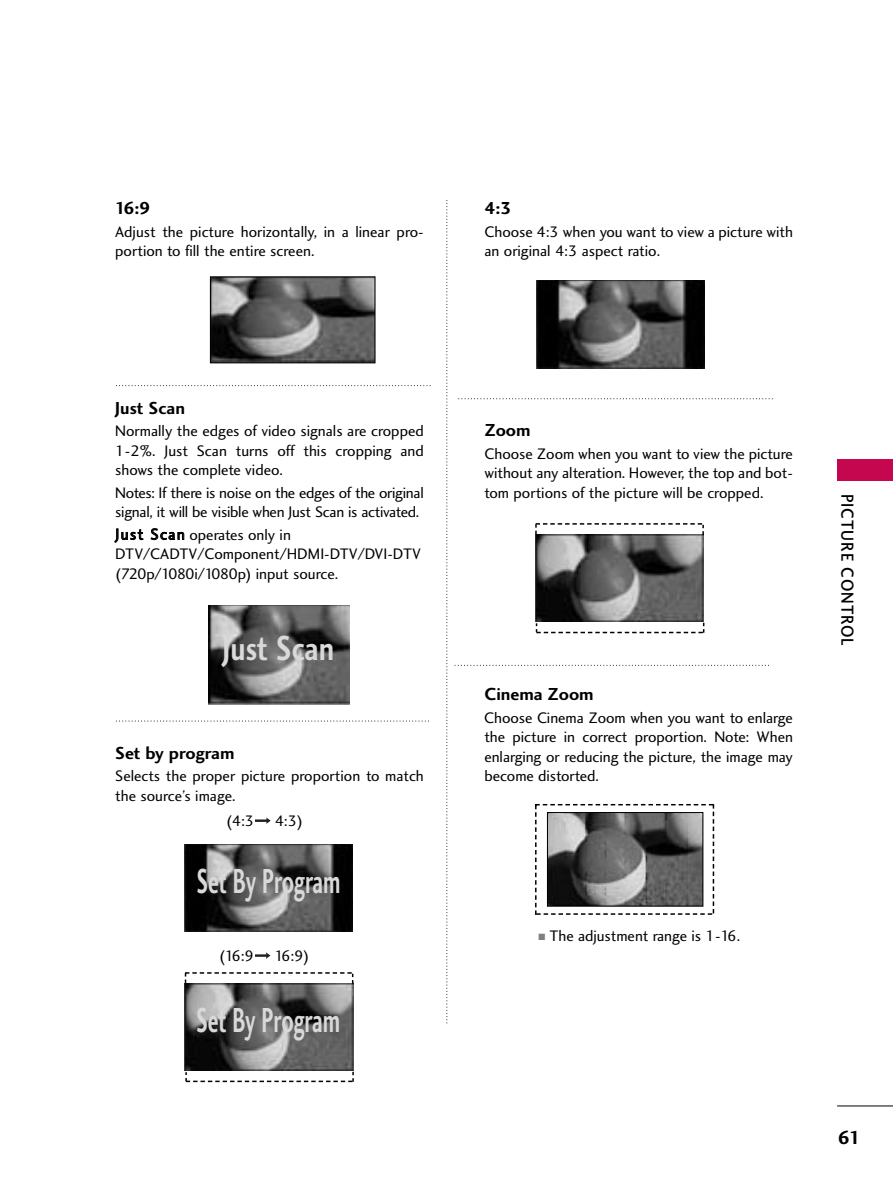
<style>
.page{position:relative;width:893px;height:1190px;background:#fff}
.page>*{position:absolute;margin:0;border:0;box-sizing:border-box;transform-origin:0 0}
.t1{font:36px "Charlotte Sans Bold Plain";color:#d9d9d9;scale:.6 1}
.t2{font:36px "Charlotte Sans Bold Plain";color:#d9d9d9;scale:.8 1}
.t3{font:19.5px "Charlotte Sans Bold Plain";color:#000}
.t4{font:18px "Charlotte Sans Bold Plain";color:#000}
.t5{font:18px "Charlotte Sans Medium Plain";letter-spacing:.06em;color:#000;scale:.9 1}
.t6{font:15.75px/19.5px "Charlotte Sans Book Plain";color:#000}
.t7{font:15.75px/19.5px "Charlotte Sans Book Plain";letter-spacing:-.02em;color:#000}
.s1{color:#808080}
</style>
<div class="page">
<div style="left:837px;top:459px;width:55px;height:21px;background:#c50750"></div>
<hr style="left:837px;top:1105px;width:55px;height:1px;background:#000">
<img style="left:212px;top:278px;width:161px;height:83px">
<div style="left:210px;top:276px;width:165px;height:87px;border:1px solid #000"></div>
<svg style="left:116px;top:720px;width:310px;height:1px"></svg>
<svg style="left:116px;top:385px;width:315px;height:1px"></svg>
<svg style="left:256px;top:817px;width:15px;height:7px"></svg>
<svg style="left:255px;top:952px;width:15px;height:6px"></svg>
<img style="left:536px;top:281px;width:168px;height:87px">
<img style="left:535px;top:535px;width:168px;height:86px">
<svg style="left:535px;top:523px;width:169px;height:12px"></svg>
<svg style="left:536px;top:622px;width:168px;height:11px"></svg>
<svg style="left:535px;top:804px;width:179px;height:111px"></svg>
<svg style="left:446px;top:200px;width:1px;height:823px"></svg>
<svg style="left:458px;top:398px;width:315px;height:1px"></svg>
<svg style="left:455px;top:665px;width:314px;height:1px"></svg>
<img style="left:184px;top:844px;width:168px;height:87px">
<img style="left:184px;top:983px;width:169px;height:87px">
<svg style="left:185px;top:972px;width:168px;height:11px"></svg>
<svg style="left:185px;top:1071px;width:169px;height:11px"></svg>
<img style="left:209px;top:605px;width:140px;height:99px">
<p class="t4" style="left:115px;top:201px;width:37px">16:9</p>
<p class="t6" style="left:115px;top:223px;width:310px">Adjust the picture horizontally, in a linear pro&shy;portion to fill the entire screen.</p>
<p class="t4" style="left:115px;top:401px;width:71px">Just Scan</p>
<p class="t6" style="left:115px;top:423px;width:310px;text-align:justify">Normally the edges of video signals are cropped 1-2%. Just Scan turns off this cropping and shows the complete video.</p>
<p class="t7" style="left:115px;top:484px;width:310px">Notes: If there is noise on the edges of the original signal, it will be visible when Just Scan is activated.</p>
<p class="t6" style="left:115px;top:526px;width:307px">Just Scan operates only in<br>DTV/CADTV/Component/HDMI-DTV/DVI-DTV (720p/1080i/1080p) input source.</p>
<h1 class="t2" style="left:223px;top:634px;width:141px">Just Scan</h1>
<p class="t4" style="left:115px;top:745px;width:121px">Set by program</p>
<p class="t6" style="left:115px;top:767px;width:310px">Selects the proper picture proportion to match the source’s image.</p>
<p class="t6" style="left:226px;top:812px;width:30px">(4:3</p>
<p class="t6" style="left:275px;top:812px;width:30px">4:3)</p>
<h1 class="t1" style="left:196px;top:867px;width:242px">Set By Program</h1>
<p class="t6" style="left:219px;top:947px;width:36px">(16:9</p>
<p class="t6" style="left:274px;top:947px;width:36px">16:9)</p>
<h1 class="t1" style="left:196px;top:1006px;width:242px">Set By Program</h1>
<p class="t4" style="left:484px;top:201px;width:28px">4:3</p>
<p class="t6" style="left:484px;top:223px;width:310px">Choose 4:3 when you want to view a picture with an original 4:3 aspect ratio.</p>
<p class="t4" style="left:484px;top:423px;width:48px">Zoom</p>
<p class="t6" style="left:484px;top:445px;width:310px;text-align:justify">Choose Zoom when you want to view the picture without any alteration. However, the top and bot&shy;tom portions of the picture will be cropped.</p>
<p class="t4" style="left:484px;top:687px;width:111px">Cinema Zoom</p>
<p class="t6" style="left:484px;top:709px;width:310px;text-align:justify">Choose Cinema Zoom when you want to enlarge the picture in correct proportion. Note: When enlarging or reducing the picture, the image may become distorted.</p>
<p class="t5" style="left:854px;top:494px;width:170px;rotate:90deg">PICTURE CONTROL</p>
<p class="t6" style="left:538px;top:927px;width:203px"><span class="s1">■</span> The adjustment range is 1-16.</p>
<p class="t3" style="left:837px;top:1129px;width:25px">61</p>
</div>
